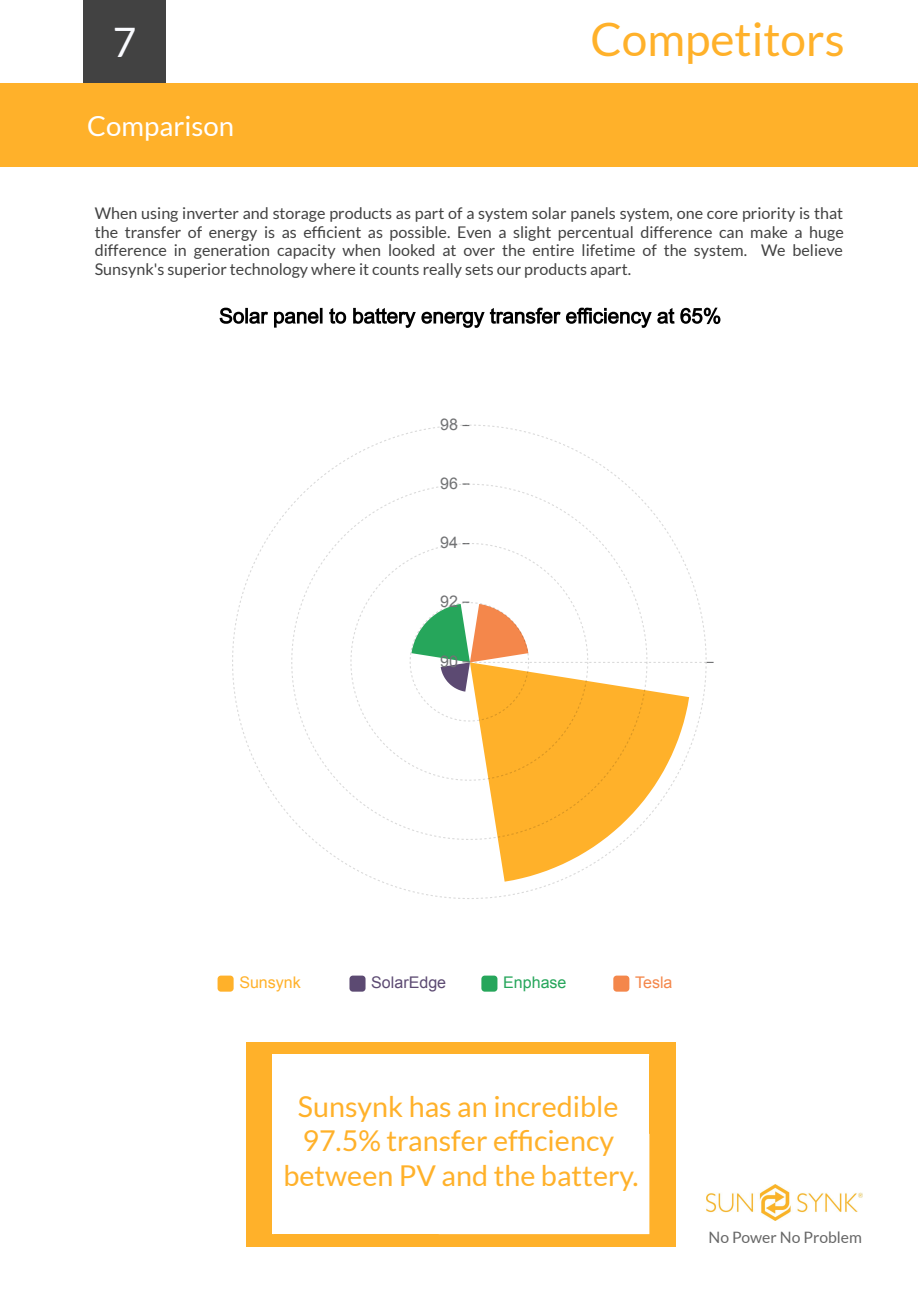
<style>
.page{position:relative;width:918px;height:1299px;background:#fff}
.page>*{position:absolute;margin:0;border:0;box-sizing:border-box;transform-origin:0 0}
.t1{font:45.9px "Lato";color:#ffb12a}
.t2{font:40.65px "Lato";color:#fafbff}
.t3{font:28.65px/34.5px "Lato";color:#ffb12a;text-align:center}
.t4{font:27.6px "Lato";color:#fff}
.t5{font:16.05px/18.5px "Lato";color:#424242;text-align:justify}
.t6{font:16.05px "Arial";color:#717274}
.t7{font:16.05px "Arial";color:#5c4a72}
.t8{font:16.05px "Arial";color:#ffb12a}
.t9{font:16.05px "Arial";color:#26a65b}
.t10{font:16.05px "Arial";color:#f4874b}
.t11{font:15.75px "Lato";color:#666}
</style>
<div class="page">
<div style="left:246px;top:1042px;width:430px;height:205px;background:#ffb12a"></div>
<div style="left:273px;top:1055px;width:376px;height:179px;background:#fff"></div>
<div style="left:439px;top:1134px;width:210px;height:100px;background:#fff"></div>
<div style="left:0;top:83px;width:918px;height:84px;background:#ffb12a"></div>
<div style="left:83px;top:0;width:82px;height:83px;background:#424242"></div>
<img style="left:706px;top:1185px;width:156px;height:35px">
<svg style="left:220px;top:308px;width:500px;height:20px"></svg>
<svg style="left:232px;top:425px;width:475px;height:474px"></svg>
<svg style="left:218px;top:976px;width:16px;height:16px"></svg>
<svg style="left:349px;top:976px;width:17px;height:16px"></svg>
<svg style="left:481px;top:976px;width:16px;height:16px"></svg>
<svg style="left:613px;top:976px;width:16px;height:16px"></svg>
<h2 class="t2" style="left:113px;top:17px;width:25px">7</h2>
<h3 class="t4" style="left:87px;top:108px;width:148px">Comparison</h3>
<h1 class="t1" style="left:590px;top:11px;width:256px">Competitors</h1>
<p class="t5" style="left:95px;top:204px;width:751px">When using inverter and storage products as part of a system solar panels system, one core priority is that the transfer of energy is as efficient as possible. Even a slight percentual difference can make a huge difference in generation capacity when looked at over the entire lifetime of the system. We believe Sunsynk's superior technology where it counts really sets our products apart.</p>
<p class="t6" style="left:440px;top:415px;width:19px">98</p>
<p class="t6" style="left:440px;top:474px;width:19px">96</p>
<p class="t6" style="left:440px;top:534px;width:19px">94</p>
<p class="t6" style="left:440px;top:593px;width:19px">92</p>
<p class="t6" style="left:440px;top:652px;width:19px">90</p>
<p class="t8" style="left:239px;top:973px;width:63px">Sunsynk</p>
<p class="t7" style="left:371px;top:973px;width:76px">SolarEdge</p>
<p class="t9" style="left:503px;top:973px;width:65px">Enphase</p>
<p class="t10" style="left:635px;top:973px;width:39px">Tesla</p>
<h3 class="t3" style="left:283px;top:1088px;width:357px">Sunsynk has an incredible<br>97.5% transfer efficiency between PV and the battery.</h3>
<p class="t11" style="left:709px;top:1227px;width:155px">No Power No Problem</p>
</div>
